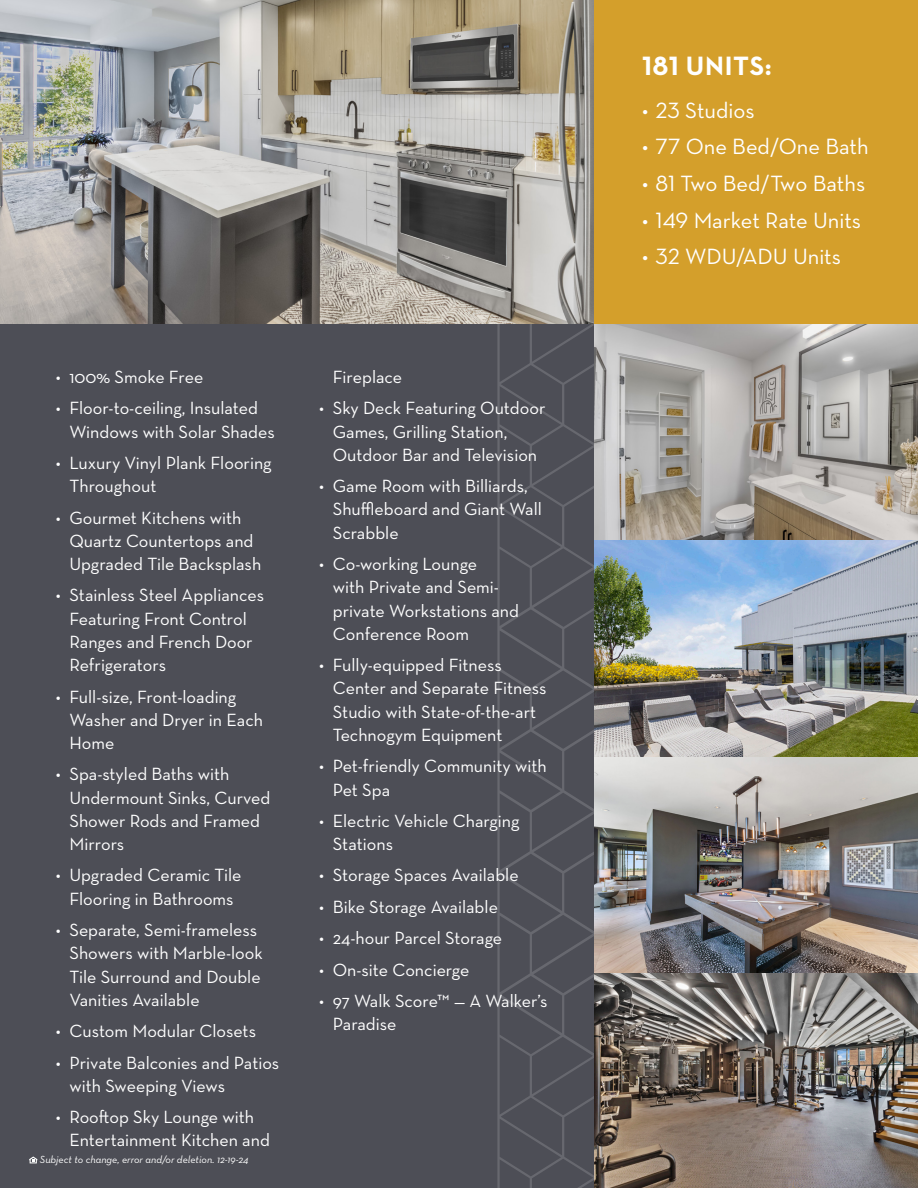
<style>
.page{position:relative;width:918px;height:1188px;background:#fff}
.page>*{position:absolute;margin:0;border:0;box-sizing:border-box;transform-origin:0 0}
.t1{font:700 27px "Neutraface Text";letter-spacing:.025em;color:#fff}
.t2{font:22.5px "Neutraface Text";color:#fff}
.t3{font:18px/23.2px "Neutraface Text";color:#fff}
.t4{font:italic 10.5px "Neutraface Text";color:#fff}
</style>
<div class="page">
<div style="left:0;top:324px;width:594px;height:864px;background:#4d4e56"></div>
<img style="left:0;top:0;width:594px;height:324px">
<div style="left:594px;top:0;width:324px;height:324px;background:#d49f2b"></div>
<img style="left:594px;top:324px;width:324px;height:864px">
<svg style="left:497px;top:324px;width:97px;height:864px"></svg>
<svg style="left:29px;top:1156px;width:8px;height:7px"></svg>
<p class="t3" style="left:56px;top:365px;width:149px">• 100% Smoke Free</p>
<p class="t3" style="left:69px;top:396px;width:207px;text-indent:-14px">• Floor-to-ceiling, Insulated<br>Windows with Solar Shades</p>
<p class="t3" style="left:69px;top:451px;width:204px;text-indent:-14px">• Luxury Vinyl Plank Flooring<br>Throughout</p>
<p class="t3" style="left:69px;top:506px;width:193px;text-indent:-14px">• Gourmet Kitchens with<br>Quartz Countertops and<br>Upgraded Tile Backsplash</p>
<p class="t3" style="left:69px;top:583px;width:196px;text-indent:-14px">• Stainless Steel Appliances<br>Featuring Front Control<br>Ranges and French Door<br>Refrigerators</p>
<p class="t3" style="left:69px;top:685px;width:195px;text-indent:-14px">• Full-size, Front-loading<br>Washer and Dryer in Each<br>Home</p>
<p class="t3" style="left:69px;top:762px;width:202px;text-indent:-14px">• Spa-styled Baths with<br>Undermount Sinks, Curved<br>Shower Rods and Framed<br>Mirrors</p>
<p class="t3" style="left:56px;top:863px;width:187px;text-align:center">• Upgraded Ceramic Tile<br>Flooring in Bathrooms</p>
<p class="t3" style="left:69px;top:918px;width:195px;text-indent:-14px">• Separate, Semi-frameless<br>Showers with Marble-look<br>Tile Surround and Double<br>Vanities Available</p>
<p class="t3" style="left:56px;top:1019px;width:202px">• Custom Modular Closets</p>
<p class="t3" style="left:69px;top:1051px;width:211px;text-indent:-14px">• Private Balconies and Patios with Sweeping Views</p>
<p class="t3" style="left:69px;top:1105px;width:202px;text-indent:-14px">• Rooftop Sky Lounge with<br>Entertainment Kitchen and</p>
<p class="t4" style="left:40px;top:1153px;width:210px">Subject to change, error and/or deletion. 12-19-24</p>
<p class="t3" style="left:333px;top:365px;width:71px">Fireplace</p>
<p class="t3" style="left:333px;top:396px;width:214px;text-indent:-14px">• Sky Deck Featuring Outdoor<br>Games, Grilling Station,<br>Outdoor Bar and Television</p>
<p class="t3" style="left:333px;top:474px;width:211px;text-indent:-14px">• Game Room with Billiards,<br>Shuffleboard and Giant Wall<br>Scrabble</p>
<p class="t3" style="left:333px;top:552px;width:188px;text-indent:-14px">• Co-working Lounge<br>with Private and Semi&shy;private Workstations and<br>Conference Room</p>
<p class="t3" style="left:333px;top:653px;width:215px;text-indent:-14px">• Fully-equipped Fitness<br>Center and Separate Fitness<br>Studio with State-of-the-art<br>Technogym Equipment</p>
<p class="t3" style="left:333px;top:754px;width:215px;text-indent:-14px">• Pet-friendly Community with<br>Pet Spa</p>
<p class="t3" style="left:333px;top:809px;width:188px;text-indent:-14px">• Electric Vehicle Charging<br>Stations</p>
<p class="t3" style="left:319px;top:863px;width:201px">• Storage Spaces Available</p>
<p class="t3" style="left:319px;top:895px;width:180px">• Bike Storage Available</p>
<p class="t3" style="left:319px;top:926px;width:184px">• 24-hour Parcel Storage</p>
<p class="t3" style="left:319px;top:958px;width:152px">• On-site Concierge</p>
<p class="t3" style="left:333px;top:989px;width:216px;text-indent:-14px">• 97 Walk Score™ — A Walker’s<br>Paradise</p>
<p class="t1" style="left:642px;top:48px;width:131px">181 UNITS:</p>
<p class="t2" style="left:642px;top:96px;width:114px">• 23 Studios</p>
<p class="t2" style="left:642px;top:133px;width:228px">• 77 One Bed/One Bath</p>
<p class="t2" style="left:642px;top:169px;width:225px">• 81 Two Bed/Two Baths</p>
<p class="t2" style="left:642px;top:206px;width:221px">• 149 Market Rate Units</p>
<p class="t2" style="left:642px;top:242px;width:201px">• 32 WDU/ADU Units</p>
</div>
